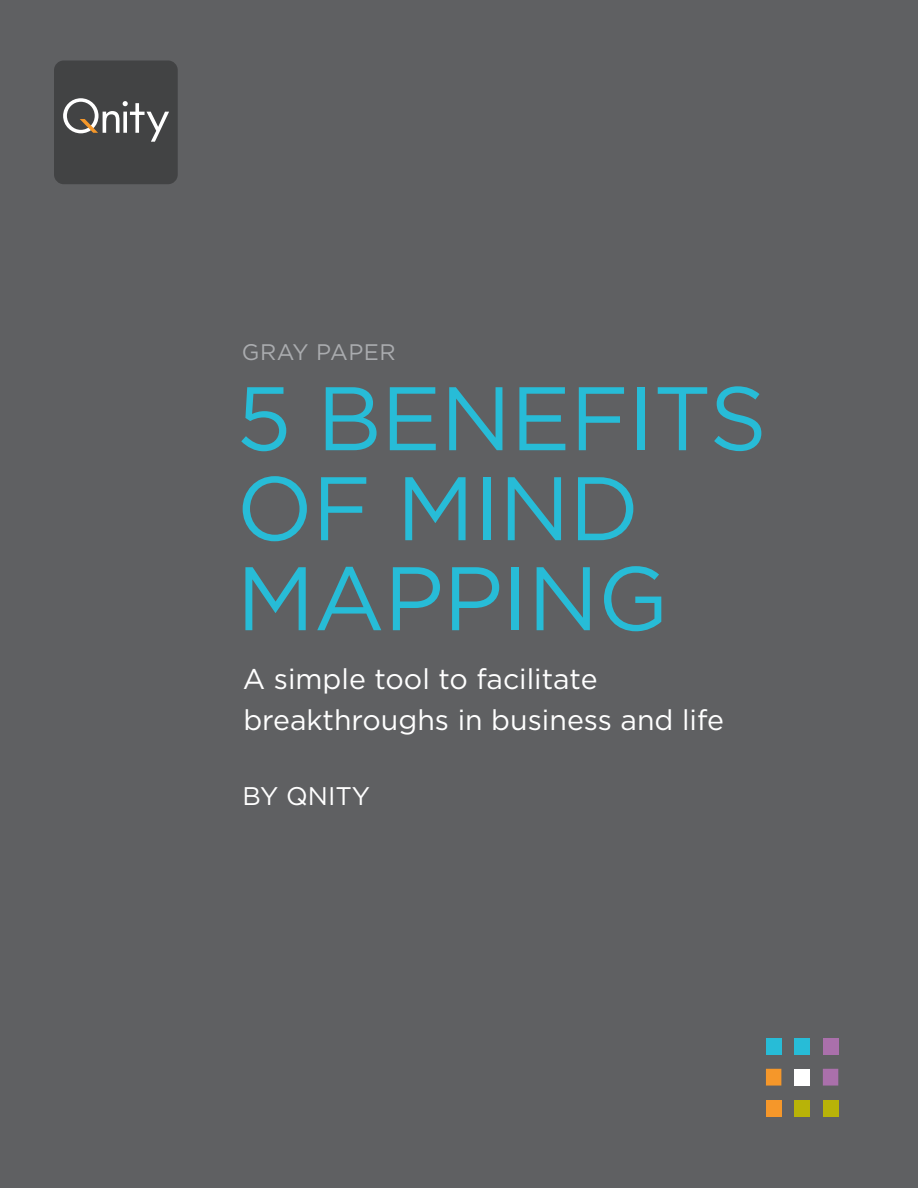
<style>
.page{position:relative;width:918px;height:1188px;background:#5f6062}
.page>*{position:absolute;margin:0;border:0;box-sizing:border-box;transform-origin:0 0}
.t1{font:90px/90px "Gotham HTF";letter-spacing:-.01em;color:#27bcd7}
.t2{font:28.5px/41.2px "Gotham HTF";color:#fff}
.t3{font:25.5px "Gotham HTF";color:#fff}
.t4{font:22.5px "Gotham HTF";letter-spacing:.02em;color:#aaacaf}
</style>
<div class="page">
<div style="left:54px;top:60px;width:124px;height:124px;background:#424344;border-radius:10px"></div>
<svg style="left:63px;top:98px;width:106px;height:44px"></svg>
<div style="left:823px;top:1100px;width:15px;height:16px;background:#b8b308"></div>
<div style="left:794px;top:1100px;width:16px;height:16px;background:#b8b308"></div>
<div style="left:823px;top:1069px;width:15px;height:17px;background:#aa70ab"></div>
<div style="left:823px;top:1038px;width:15px;height:17px;background:#aa70ab"></div>
<div style="left:766px;top:1038px;width:15px;height:17px;background:#27bcd7"></div>
<div style="left:794px;top:1038px;width:16px;height:17px;background:#27bcd7"></div>
<div style="left:766px;top:1069px;width:15px;height:17px;background:#f5972a"></div>
<div style="left:766px;top:1100px;width:15px;height:16px;background:#f5972a"></div>
<div style="left:794px;top:1069px;width:16px;height:17px;background:#fff"></div>
<p class="t4" style="left:242px;top:340px;width:155px">GRAY PAPER</p>
<h1 class="t1" style="left:237px;top:372px;width:532px">5 BENEFITS<br>OF MIND<br>MAPPING</h1>
<p class="t2" style="left:243px;top:658px;width:483px">A simple tool to facilitate breakthroughs in business and life</p>
<p class="t3" style="left:243px;top:782px;width:129px">BY QNITY</p>
</div>
